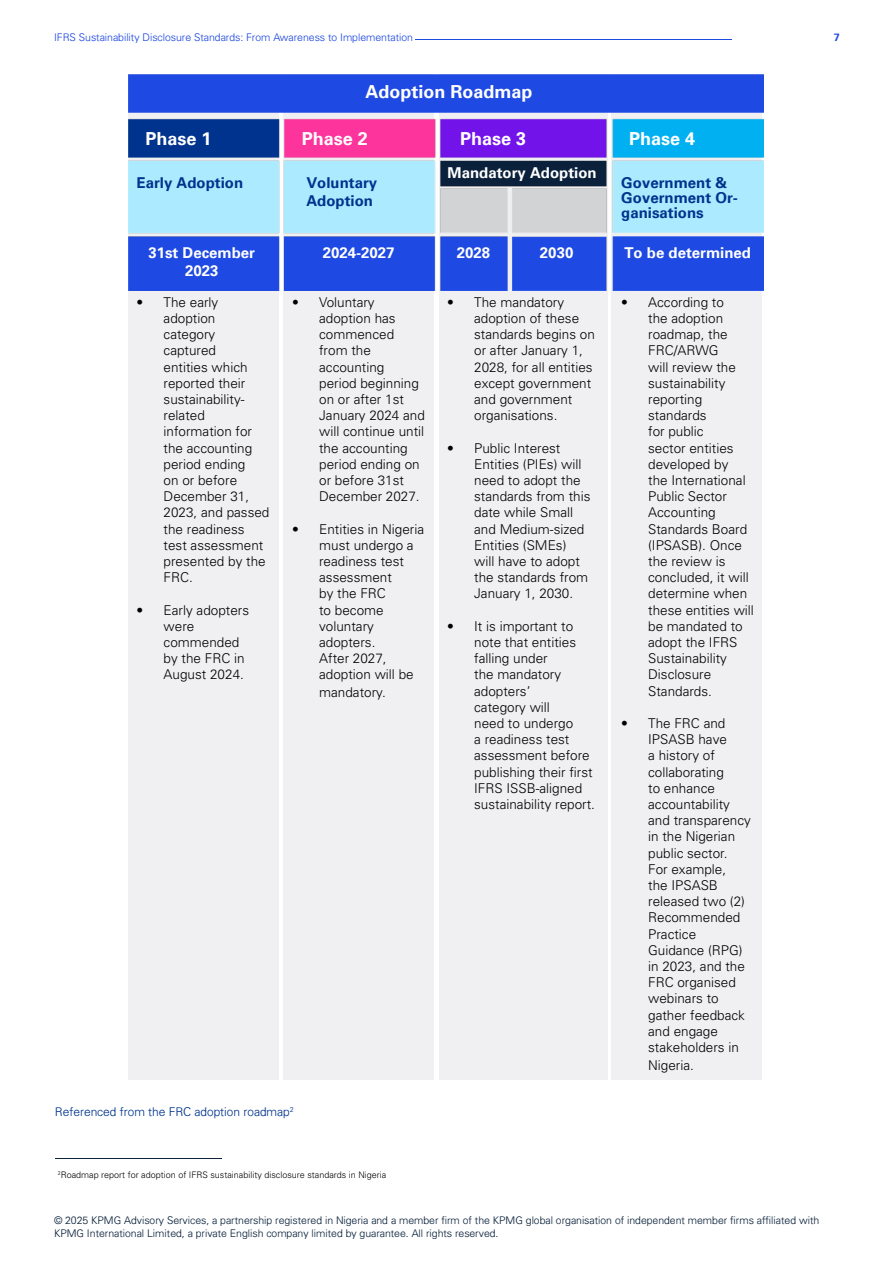
<style>
.page{position:relative;width:893px;height:1263px;background:#fff}
.page>*{position:absolute;margin:0;border:0;box-sizing:border-box;transform-origin:0 0}
.t1{font:700 18px "Univers";color:#fff}
.t2{font:700 15px/15px "Univers";color:#00338d}
.t3{font:700 15px/18px "Univers";color:#fff;text-align:center}
.t4{font:300 13.5px/16.2px "Univers";color:#000}
.t5{font:300 12px "Univers";color:#00338d}
.t6{font:300 10.5px/12.6px "Univers";color:#0c233c}
.t7{font:300 10.5px "Univers";color:#1e49e2}
.t8{font:700 10.5px "Univers";color:#1e49e2}
.t9{font:300 9px "Univers";color:#000}
</style>
<div class="page">
<hr style="left:415px;top:39px;width:317px;height:1px;background:#1e49e2">
<div style="left:128px;top:74px;width:150px;height:1006px;background:#f0f0f2"></div>
<div style="left:283px;top:74px;width:151px;height:1006px;background:#f0f0f2"></div>
<div style="left:439px;top:74px;width:168px;height:1006px;background:#f0f0f2"></div>
<div style="left:611px;top:74px;width:150px;height:1006px;background:#f0f0f2"></div>
<img style="left:129px;top:74px;width:634px;height:216px">
<hr style="left:55px;top:1158px;width:166px;height:1px;background:#0c233c">
<p class="t7" style="left:54px;top:31px;width:361px">IFRS Sustainability Disclosure Standards: From Awareness to Implementation</p>
<p class="t8" style="left:834px;top:31px;width:7px">7</p>
<h1 class="t1" style="left:366px;top:81px;width:169px">Adoption Roadmap</h1>
<h1 class="t1" style="left:145px;top:128px;width:68px">Phase 1</h1>
<h1 class="t1" style="left:302px;top:128px;width:68px">Phase 2</h1>
<h1 class="t1" style="left:460px;top:128px;width:68px">Phase 3</h1>
<h1 class="t1" style="left:629px;top:128px;width:68px">Phase 4</h1>
<p class="t3" style="left:448px;top:165px;width:151px">Mandatory Adoption</p>
<p class="t2" style="left:137px;top:176px;width:108px">Early Adoption</p>
<p class="t2" style="left:306px;top:175px;width:72px;line-height:18px">Voluntary<br>Adoption</p>
<p class="t2" style="left:621px;top:176px;width:118px">Government &amp;<br>Government Or&shy;ganisations</p>
<p class="t3" style="left:148px;top:244px;width:108px">31st December<br>2023</p>
<p class="t3" style="left:323px;top:244px;width:73px">2024-2027</p>
<p class="t3" style="left:457px;top:244px;width:35px">2028</p>
<p class="t3" style="left:540px;top:244px;width:35px">2030</p>
<p class="t3" style="left:624px;top:244px;width:128px">To be determined</p>
<p class="t4" style="left:164px;top:294px;width:107px;text-indent:-27px">• The early adoption category captured<br>entities which reported their sustainability&shy;related information for the accounting period ending<br>on or before<br>December 31,<br>2023, and passed the readiness test assessment presented by the<br>FRC.</p>
<p class="t4" style="left:164px;top:602px;width:87px;text-indent:-27px">• Early adopters were commended by the FRC in<br>August 2024.</p>
<p class="t4" style="left:319px;top:294px;width:107px;text-indent:-27px">• Voluntary adoption has commenced from the accounting period beginning on or after 1st<br>January 2024 and will continue until the accounting period ending on or before 31st<br>December 2027.</p>
<p class="t4" style="left:319px;top:521px;width:107px;text-indent:-27px">• Entities in Nigeria must undergo a readiness test assessment<br>by the FRC<br>to become voluntary adopters.<br>After 2027, adoption will be</p>
<p class="t4" style="left:319px;top:684px;width:68px">mandatory.</p>
<p class="t4" style="left:474px;top:294px;width:122px;text-indent:-27px">• The mandatory adoption of these standards begins on or after January 1,<br>2028, for all entities except government and government organisations.</p>
<p class="t4" style="left:474px;top:440px;width:118px;text-indent:-27px">• Public Interest<br>Entities (PIEs) will need to adopt the standards from this date while Small and Medium-sized<br>Entities (SMEs)<br>will have to adopt the standards from<br>January 1, 2030.</p>
<p class="t4" style="left:474px;top:618px;width:122px;text-indent:-27px">• It is important to note that entities falling under<br>the mandatory adopters’<br>category will<br>need to undergo<br>a readiness test assessment before publishing their first<br>IFRS ISSB-aligned sustainability report.</p>
<p class="t4" style="left:648px;top:294px;width:107px;text-indent:-27px">• According to<br>the adoption roadmap, the<br>FRC/ARWG<br>will review the sustainability reporting standards<br>for public<br>sector entities developed by<br>the International<br>Public Sector<br>Accounting<br>Standards Board (IPSASB). Once the review is concluded, it will determine when these entities will be mandated to adopt the IFRS<br>Sustainability<br>Disclosure<br>Standards.</p>
<p class="t4" style="left:648px;top:715px;width:104px;text-indent:-27px">• The FRC and<br>IPSASB have<br>a history of collaborating<br>to enhance accountability and transparency in the Nigerian public sector.<br>For example,<br>the IPSASB released two (2)<br>Recommended<br>Practice<br>Guidance (RPG) in 2023, and the<br>FRC organised webinars to gather feedback and engage stakeholders in</p>
<p class="t4" style="left:648px;top:1057px;width:47px">Nigeria.</p>
<p class="t5" style="left:55px;top:1104px;width:240px">Referenced from the FRC adoption roadmap<sup>2</sup></p>
<p class="t9" style="left:58px;top:1169px;width:330px"><sup>2</sup>Roadmap report for adoption of IFRS sustainability disclosure standards in Nigeria</p>
<p class="t6" style="left:54px;top:1214px;width:767px">© 2025 KPMG Advisory Services, a partnership registered in Nigeria and a member firm of the KPMG global organisation of independent member firms affiliated with<br>KPMG International Limited, a private English company limited by guarantee. All rights reserved.</p>
</div>
